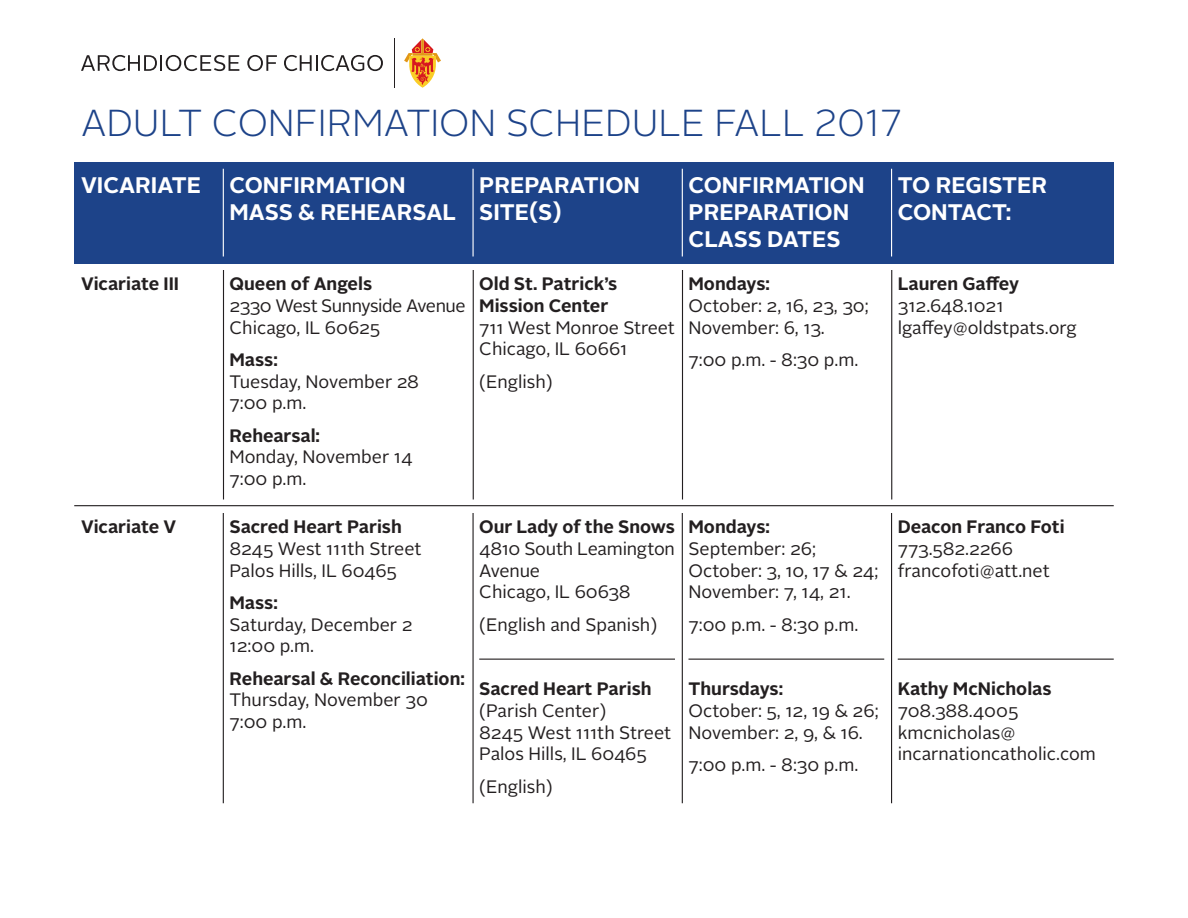
<style>
.page{position:relative;width:1188px;height:918px;background:#fff}
.page>*{position:absolute;margin:0;border:0;box-sizing:border-box;transform-origin:0 0}
.t1{font:300 37.5px "Alright Sans";color:#1d4389}
.t2{font:700 22.5px/27px "Alright Sans";color:#fff}
.t3{font:18px/21.6px "Alright Sans";color:#231f20}
.t4{font:700 18px "Alright Sans";color:#231f20}
.t5{font:18px "Alright Sans";letter-spacing:-.025em;color:#231f20}
</style>
<div class="page">
<div style="left:74px;top:162px;width:1040px;height:101px;background:#1d4389"></div>
<hr style="left:395px;top:38px;width:1px;height:50px;background:#231f20">
<svg style="left:81px;top:55px;width:158px;height:16px"></svg>
<svg style="left:247px;top:55px;width:30px;height:16px"></svg>
<svg style="left:284px;top:55px;width:99px;height:16px"></svg>
<svg style="left:404px;top:38px;width:37px;height:50px"></svg>
<hr style="left:223px;top:169px;width:1px;height:87px;background:#fff">
<hr style="left:472px;top:169px;width:2px;height:87px;background:#fff">
<hr style="left:682px;top:169px;width:1px;height:87px;background:#fff">
<hr style="left:891px;top:169px;width:1px;height:87px;background:#fff">
<hr style="left:223px;top:513px;width:1px;height:290px;background:#231f20">
<hr style="left:472px;top:513px;width:2px;height:290px;background:#231f20">
<hr style="left:682px;top:513px;width:1px;height:290px;background:#231f20">
<hr style="left:891px;top:513px;width:1px;height:290px;background:#231f20">
<hr style="left:479px;top:659px;width:196px;height:1px;background:#231f20">
<hr style="left:688px;top:659px;width:196px;height:1px;background:#231f20">
<hr style="left:898px;top:659px;width:216px;height:1px;background:#231f20">
<hr style="left:223px;top:270px;width:1px;height:230px;background:#231f20">
<hr style="left:473px;top:270px;width:1px;height:230px;background:#231f20">
<hr style="left:682px;top:270px;width:1px;height:230px;background:#231f20">
<hr style="left:891px;top:270px;width:1px;height:230px;background:#231f20">
<hr style="left:74px;top:505px;width:1040px;height:1px;background:#231f20">
<p class="t1" style="left:81px;top:98px;width:822px">ADULT CONFIRMATION SCHEDULE FALL 2017</p>
<p class="t2" style="left:81px;top:171px;width:122px">VICARIATE</p>
<p class="t2" style="left:479px;top:171px;width:162px">PREPARATION<br>SITE(S)</p>
<p class="t2" style="left:688px;top:171px;width:178px">CONFIRMATION<br>PREPARATION<br>CLASS DATES</p>
<p class="t2" style="left:898px;top:171px;width:151px">TO REGISTER</p>
<p class="t2" style="left:230px;top:171px;width:228px">CONFIRMATION<br>MASS &amp; REHEARSAL</p>
<p class="t2" style="left:898px;top:198px;width:115px">CONTACT:</p>
<p class="t4" style="left:230px;top:272px;width:144px">Queen of Angels</p>
<p class="t5" style="left:230px;top:294px;width:238px">2330 West Sunnyside Avenue</p>
<p class="t3" style="left:230px;top:317px;width:152px">Chicago, IL 60625</p>
<p class="t4" style="left:230px;top:347px;width:50px">Mass:</p>
<p class="t3" style="left:230px;top:371px;width:191px">Tuesday, November 28</p>
<p class="t3" style="left:230px;top:392px;width:78px">7:00 p.m.</p>
<p class="t4" style="left:230px;top:423px;width:92px">Rehearsal:</p>
<p class="t3" style="left:230px;top:446px;width:185px">Monday, November 14</p>
<p class="t3" style="left:230px;top:468px;width:78px">7:00 p.m.</p>
<p class="t4" style="left:81px;top:272px;width:100px">Vicariate III</p>
<p class="t4" style="left:479px;top:272px;width:140px">Old St. Patrick’s</p>
<p class="t4" style="left:479px;top:293px;width:131px">Mission Center</p>
<p class="t3" style="left:479px;top:317px;width:197px">711 West Monroe Street</p>
<p class="t3" style="left:479px;top:338px;width:150px">Chicago, IL 60661</p>
<p class="t3" style="left:479px;top:371px;width:75px">(English)</p>
<p class="t4" style="left:81px;top:515px;width:97px">Vicariate V</p>
<p class="t4" style="left:479px;top:515px;width:197px">Our Lady of the Snows</p>
<p class="t3" style="left:479px;top:538px;width:197px">4810 South Leamington<br>Avenue</p>
<p class="t3" style="left:479px;top:581px;width:153px">Chicago, IL 60638</p>
<p class="t3" style="left:479px;top:614px;width:179px">(English and Spanish)</p>
<p class="t4" style="left:230px;top:515px;width:174px">Sacred Heart Parish</p>
<p class="t3" style="left:230px;top:538px;width:194px">8245 West 111th Street</p>
<p class="t3" style="left:230px;top:560px;width:169px">Palos Hills, IL 60465</p>
<p class="t4" style="left:230px;top:590px;width:50px">Mass:</p>
<p class="t3" style="left:230px;top:614px;width:185px">Saturday, December 2</p>
<p class="t3" style="left:230px;top:635px;width:86px">12:00 p.m.</p>
<p class="t4" style="left:230px;top:666px;width:237px">Rehearsal &amp; Reconciliation:</p>
<p class="t3" style="left:230px;top:689px;width:200px">Thursday, November 30</p>
<p class="t3" style="left:230px;top:711px;width:78px">7:00 p.m.</p>
<p class="t4" style="left:479px;top:677px;width:174px">Sacred Heart Parish</p>
<p class="t3" style="left:479px;top:700px;width:129px">(Parish Center)</p>
<p class="t3" style="left:479px;top:722px;width:194px">8245 West 111th Street</p>
<p class="t3" style="left:479px;top:743px;width:169px">Palos Hills, IL 60465</p>
<p class="t3" style="left:479px;top:776px;width:75px">(English)</p>
<p class="t4" style="left:688px;top:272px;width:83px">Mondays:</p>
<p class="t3" style="left:688px;top:295px;width:182px">October: 2, 16, 23, 30;</p>
<p class="t3" style="left:688px;top:317px;width:138px">November: 6, 13.</p>
<p class="t3" style="left:688px;top:349px;width:171px">7:00 p.m. - 8:30 p.m.</p>
<p class="t4" style="left:688px;top:515px;width:83px">Mondays:</p>
<p class="t3" style="left:688px;top:538px;width:129px">September: 26;</p>
<p class="t3" style="left:688px;top:560px;width:191px">October: 3, 10, 17 &amp; 24;</p>
<p class="t3" style="left:688px;top:581px;width:164px">November: 7, 14, 21.</p>
<p class="t3" style="left:688px;top:614px;width:171px">7:00 p.m. - 8:30 p.m.</p>
<p class="t4" style="left:688px;top:677px;width:96px">Thursdays:</p>
<p class="t3" style="left:688px;top:700px;width:192px">October: 5, 12, 19 &amp; 26;</p>
<p class="t3" style="left:688px;top:722px;width:176px">November: 2, 9, &amp; 16.</p>
<p class="t3" style="left:688px;top:754px;width:171px">7:00 p.m. - 8:30 p.m.</p>
<p class="t4" style="left:898px;top:272px;width:123px">Lauren Gaffey</p>
<p class="t3" style="left:898px;top:295px;width:107px">312.648.1021</p>
<p class="t3" style="left:898px;top:317px;width:180px">lgaffey@oldstpats.org</p>
<p class="t4" style="left:898px;top:515px;width:168px">Deacon Franco Foti</p>
<p class="t3" style="left:898px;top:538px;width:117px">773.582.2266</p>
<p class="t3" style="left:898px;top:560px;width:154px">francofoti@att.net</p>
<p class="t4" style="left:898px;top:677px;width:155px">Kathy McNicholas</p>
<p class="t3" style="left:898px;top:700px;width:122px">708.388.4005</p>
<p class="t3" style="left:898px;top:722px;width:119px">kmcnicholas@</p>
<p class="t3" style="left:898px;top:743px;width:200px">incarnationcatholic.com</p>
</div>
